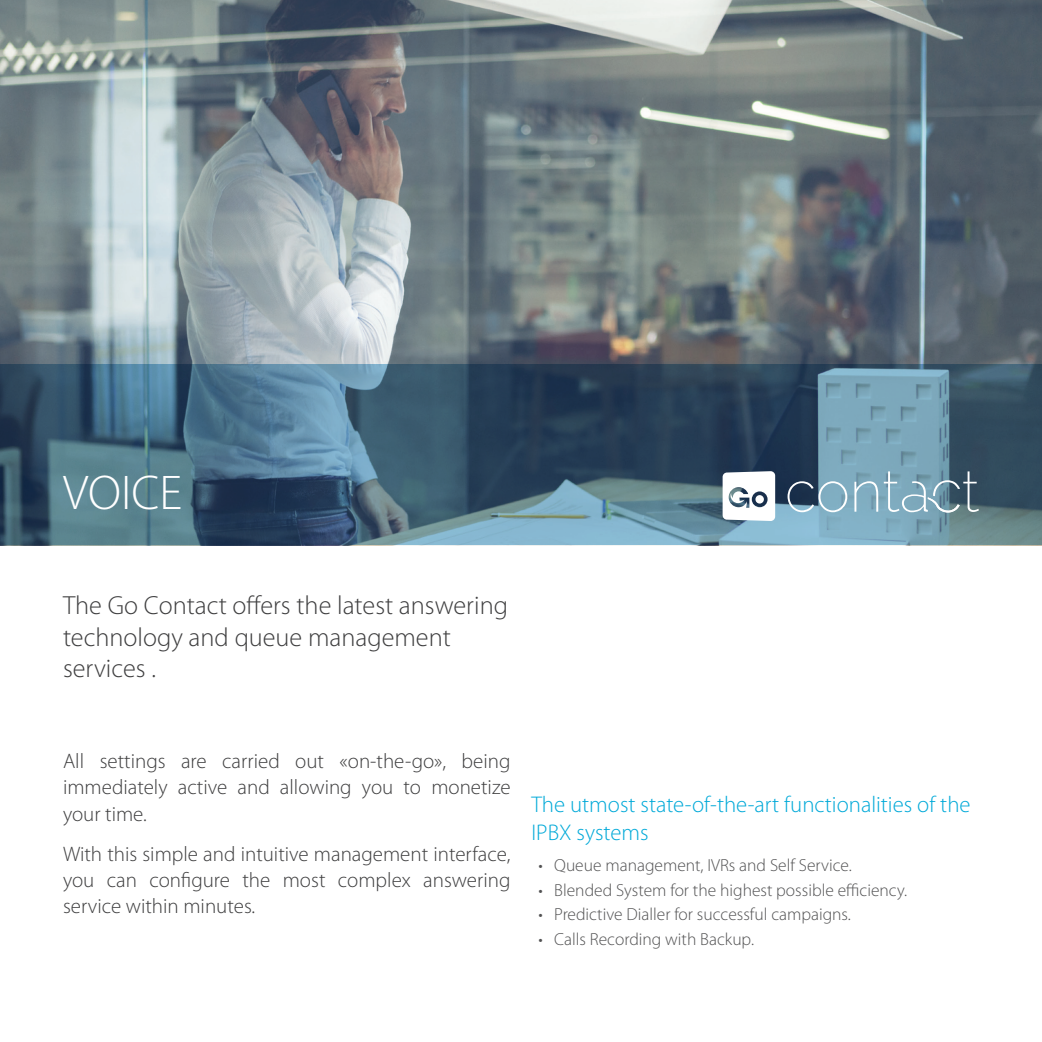
<style>
.page{position:relative;width:1042px;height:1042px;background:#fff}
.page>*{position:absolute;margin:0;border:0;box-sizing:border-box;transform-origin:0 0}
.t1{font:300 49px "Myriad Pro";color:#fff}
.t2{font:300 26.25px/31.5px "Myriad Pro";color:#3e3e3f}
.t3{font:300 22.75px/28px "Myriad Pro";color:#00a9d8}
.t4{font:300 21px/26.2px "Myriad Pro";color:#3e3e3f;text-align:justify}
.t5{font:300 17.5px "Myriad Pro";color:#525253}
</style>
<div class="page">
<img style="left:0;top:0;width:1042px;height:546px">
<svg style="left:0;top:364px;width:1042px;height:181px"></svg>
<svg style="left:722px;top:471px;width:53px;height:50px"></svg>
<svg style="left:787px;top:481px;width:60px;height:31px"></svg>
<svg style="left:854px;top:481px;width:24px;height:31px"></svg>
<svg style="left:884px;top:471px;width:95px;height:41px"></svg>
<h1 class="t1" style="left:63px;top:466px;width:121px">VOICE</h1>
<p class="t2" style="left:63px;top:590px;width:446px">The Go Contact offers the latest answering technology and queue management services .</p>
<p class="t4" style="left:63px;top:748px;width:449px">All settings are carried out «on-the-go», being immediately active and allowing you to monetize your time.</p>
<p class="t4" style="left:63px;top:841px;width:449px">With this simple and intuitive management interface, you can configure the most complex answering service within minutes.</p>
<p class="t3" style="left:531px;top:791px;width:440px">The utmost state-of-the-art functionalities of the<br>IPBX systems</p>
<p class="t5" style="left:538px;top:856px;width:315px">• Queue management, IVRs and Self Service.</p>
<p class="t5" style="left:538px;top:880px;width:370px">• Blended System for the highest possible efficiency.</p>
<p class="t5" style="left:538px;top:905px;width:314px">• Predictive Dialler for successful campaigns.</p>
<p class="t5" style="left:538px;top:929px;width:217px">• Calls Recording with Backup.</p>
</div>
